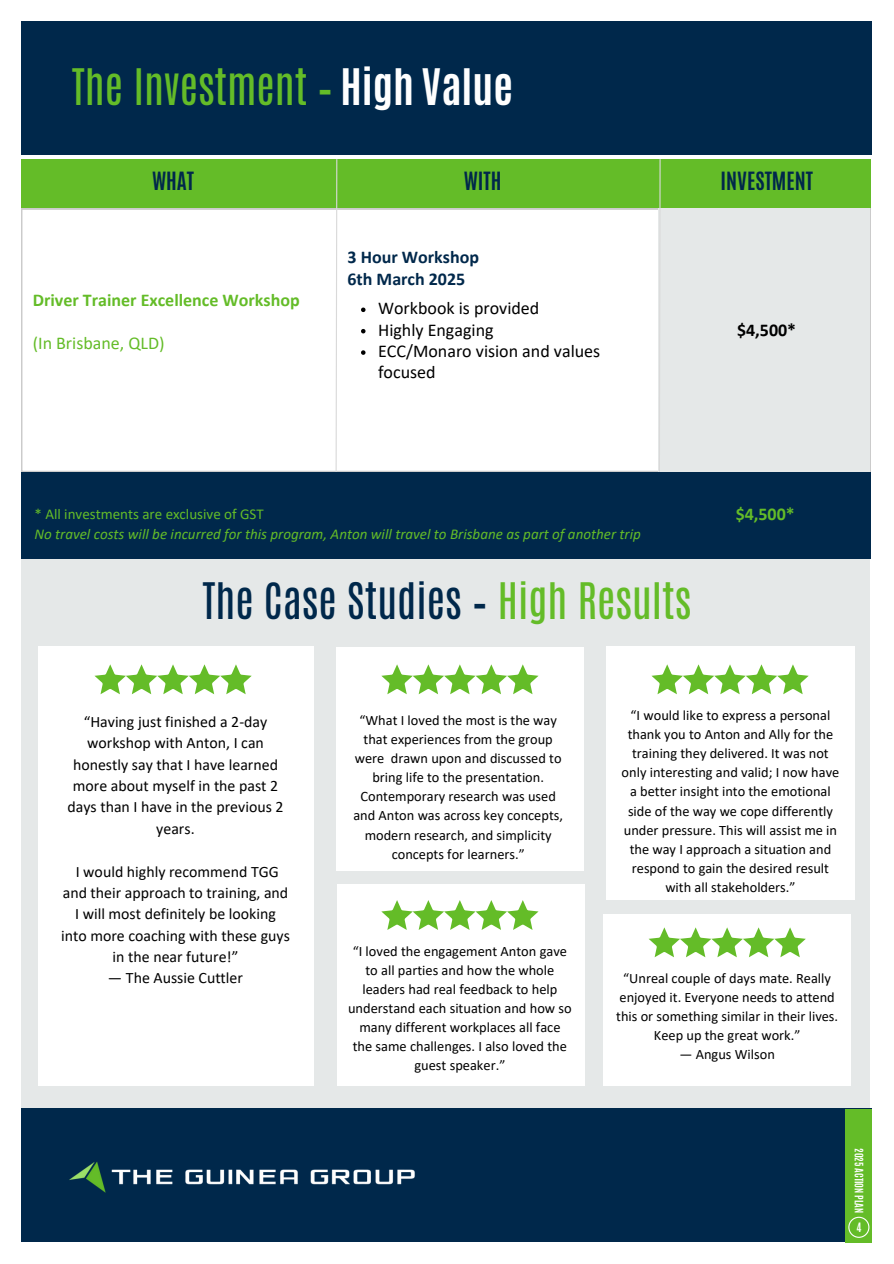
<style>
.page{position:relative;width:894px;height:1264px;background:#fff}
.page>*{position:absolute;margin:0;border:0;box-sizing:border-box;transform-origin:0 0}
.t1{font:42px "Antonio";color:#00284b}
.t2{font:42px "Antonio";color:#64bc28}
.t3{font:700 21px "Antonio";color:#00284b}
.t4{font:18px/21.3px "Calibri";color:#000}
.t5{font:700 18px "Calibri";color:#64bc28}
.t6{font:700 18px/21.3px "Calibri";color:#00284b}
.t7{font:18px "Calibri";color:#64bc28}
.t8{font:700 18px "Calibri";color:#000}
.t9{font:15.9px/21.3px "Calibri";color:#000;text-align:center}
.t10{font:italic 15px/20.2px "Calibri";color:#64bc28}
.t11{font:14.4px/19.2px "Calibri";color:#000;text-align:center}
.t12{font:700 10.8px "Antonio";color:#fff}
.t13{font:700 9.75px "Antonio";color:#fff}
.s1{font-weight:700;color:#fefefe}
.s2{font-style:normal}
.s3{color:#64bc28}
</style>
<div class="page">
<div style="left:21px;top:21px;width:850px;height:134px;background:#00284b"></div>
<div style="left:21px;top:552px;width:848px;height:565px;background:#e5e8e8"></div>
<div style="left:21px;top:1108px;width:851px;height:134px;background:#00284b"></div>
<div style="left:845px;top:1108px;width:27px;height:134px;background:#64bc28"></div>
<img style="left:69px;top:1162px;width:346px;height:31px">
<svg style="left:848px;top:1216px;width:21px;height:21px"></svg>
<div style="left:337px;top:883px;width:247px;height:202px;background:#fff"></div>
<svg style="left:381px;top:900px;width:157px;height:30px"></svg>
<div style="left:38px;top:646px;width:275px;height:439px;background:#fff"></div>
<div style="left:336px;top:647px;width:247px;height:223px;background:#fff"></div>
<div style="left:603px;top:914px;width:247px;height:171px;background:#fff"></div>
<svg style="left:94px;top:664px;width:157px;height:30px"></svg>
<div style="left:606px;top:646px;width:248px;height:254px;background:#fff"></div>
<svg style="left:651px;top:664px;width:157px;height:30px"></svg>
<svg style="left:381px;top:664px;width:157px;height:30px"></svg>
<svg style="left:648px;top:927px;width:157px;height:30px"></svg>
<div style="left:21px;top:159px;width:849px;height:50px;background:#64bc28"></div>
<svg style="left:21px;top:209px;width:849px;height:263px"></svg>
<div style="left:658px;top:209px;width:211px;height:263px;background:#e5e8e8"></div>
<svg style="left:335px;top:159px;width:3px;height:313px"></svg>
<svg style="left:658px;top:159px;width:3px;height:313px"></svg>
<div style="left:21px;top:472px;width:849px;height:86px;background:#00284b"></div>
<svg style="left:361px;top:307px;width:4px;height:5px"></svg>
<svg style="left:361px;top:329px;width:4px;height:4px"></svg>
<svg style="left:361px;top:350px;width:4px;height:5px"></svg>
<p class="t2" style="left:72px;top:57px;width:442px">The Investment – <span class="s1">High Value</span></p>
<h1 class="t3" style="left:152px;top:165px;width:44px">WHAT</h1>
<p class="t3" style="left:463px;top:166px;width:39px">WITH</p>
<p class="t3" style="left:720px;top:166px;width:94px">INVESTMENT</p>
<p class="t5" style="left:33px;top:292px;width:268px">Driver Trainer Excellence Workshop</p>
<h5 class="t7" style="left:33px;top:335px;width:133px">(In Brisbane, QLD)</h5>
<p class="t6" style="left:347px;top:248px;width:133px">3 Hour Workshop<br>6th March 2025</p>
<p class="t4" style="left:378px;top:299px;width:163px">Workbook is provided</p>
<h3 class="t4" style="left:378px;top:320px;width:117px">Highly Engaging</h3>
<h5 class="t4" style="left:378px;top:342px;width:223px">ECC/Monaro vision and values focused</h5>
<h3 class="t8" style="left:736px;top:322px;width:61px">$4,500*</h3>
<p class="t10" style="left:34px;top:505px;width:607px"><span class="s2">* All investments are exclusive of GST<br></span>No travel costs will be incurred for this program, Anton will travel to Brisbane as part of another trip</p>
<h2 class="t1" style="left:202px;top:571px;width:490px">The Case Studies – <span class="s3">High Results</span></h2>
<p class="t5" style="left:735px;top:506px;width:61px">$4,500*</p>
<h2 class="t9" style="left:67px;top:712px;width:217px">“Having just finished a 2-day workshop with Anton, I can honestly say that I have learned more about myself in the past 2 days than I have in the previous 2 years.</h2>
<h2 class="t9" style="left:61px;top:861px;width:230px">I would highly recommend TGG and their approach to training, and<br>I will most definitely be looking into more coaching with these guys in the near future!”<br>― The Aussie Cuttler</h2>
<p class="t11" style="left:353px;top:711px;width:211px">“What I loved the most is the way that experiences from the group were drawn upon and discussed to bring life to the presentation.<br>Contemporary research was used and Anton was across key concepts, modern research, and simplicity concepts for learners.”</p>
<h4 class="t11" style="left:348px;top:942px;width:225px">“I loved the engagement Anton gave to all parties and how the whole leaders had real feedback to help understand each situation and how so many different workplaces all face the same challenges. I also loved the guest speaker.”</h4>
<h3 class="t11" style="left:621px;top:706px;width:219px">“I would like to express a personal thank you to Anton and Ally for the training they delivered. It was not only interesting and valid; I now have a better insight into the emotional side of the way we cope differently under pressure. This will assist me in the way I approach a situation and respond to gain the desired result with all stakeholders.”</h3>
<h3 class="t11" style="left:616px;top:969px;width:223px">“Unreal couple of days mate. Really enjoyed it. Everyone needs to attend this or something similar in their lives.<br>Keep up the great work.”<br>― Angus Wilson</h3>
<p class="t13" style="left:865px;top:1148px;width:66px;rotate:90deg">2025 ACTION PLAN</p>
<h1 class="t12" style="left:856px;top:1219px;width:7px">4</h1>
</div>
